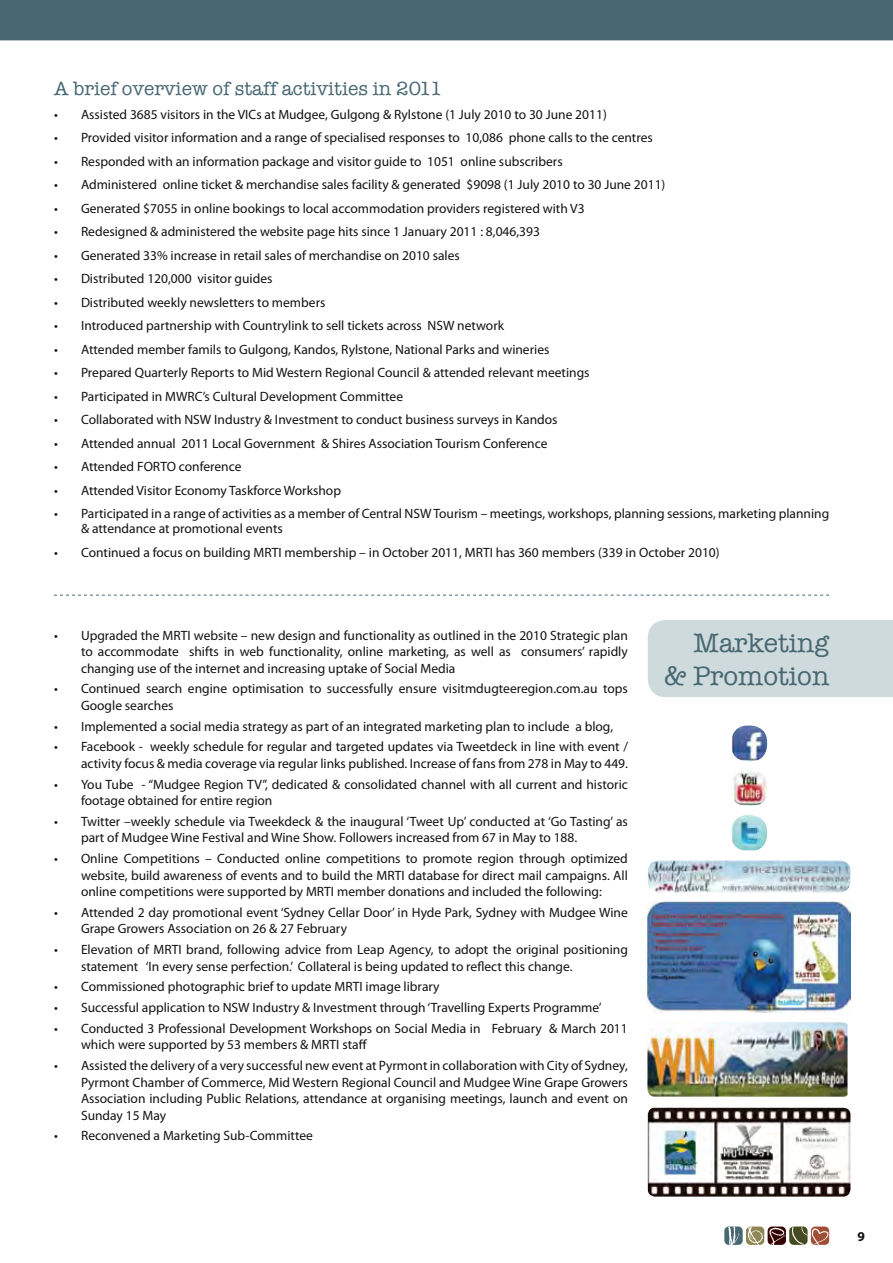
<style>
.page{position:relative;width:893px;height:1263px;background:#fff}
.page>*{position:absolute;margin:0;border:0;box-sizing:border-box;transform-origin:0 0}
.t1{font:27px/32.4px "American Typewriter";color:#476772;text-align:right}
.t2{font:19.5px "American Typewriter";color:#476772}
.t3{font:13.5px/16.5px "Myriad Pro";color:#121212}
.t4{font:700 13.5px "Myriad Pro";color:#121212}
</style>
<div class="page">
<div style="left:789px;top:1226px;width:19px;height:19px;background:#464a21;border-radius:4px"></div>
<svg style="left:792px;top:1226px;width:37px;height:19px"></svg>
<svg style="left:746px;top:1226px;width:18px;height:19px"></svg>
<svg style="left:747px;top:1226px;width:39px;height:19px"></svg>
<div style="left:724px;top:1226px;width:19px;height:19px;background:#476772;border-radius:4px"></div>
<svg style="left:728px;top:1226px;width:12px;height:19px"></svg>
<div style="left:0;top:0;width:893px;height:40px;background:#476772"></div>
<div style="left:648px;top:620px;width:245px;height:77px;background:#cedadc"></div>
<svg style="left:54px;top:595px;width:775px;height:1px"></svg>
<img style="left:647px;top:902px;width:203px;height:110px">
<img style="left:648px;top:860px;width:202px;height:32px">
<img style="left:647px;top:1022px;width:200px;height:75px">
<img style="left:648px;top:1107px;width:202px;height:89px">
<img style="left:732px;top:770px;width:35px;height:36px">
<img style="left:731px;top:725px;width:36px;height:36px">
<img style="left:731px;top:815px;width:36px;height:36px">
<h2 class="t2" style="left:54px;top:73px;width:390px">A brief overview of staff activities in 2011</h2>
<p class="t3" style="left:54px;top:106px;width:554px">• Assisted 3685 visitors in the VICs at Mudgee, Gulgong &amp; Rylstone (1 July 2010 to 30 June 2011)</p>
<p class="t3" style="left:54px;top:129px;width:600px">• Provided visitor information and a range of specialised responses to 10,086 phone calls to the centres</p>
<p class="t3" style="left:54px;top:153px;width:510px">• Responded with an information package and visitor guide to 1051 online subscribers</p>
<p class="t3" style="left:54px;top:176px;width:613px">• Administered online ticket &amp; merchandise sales facility &amp; generated $9098 (1 July 2010 to 30 June 2011)</p>
<p class="t3" style="left:54px;top:200px;width:532px">• Generated $7055 in online bookings to local accommodation providers registered with V3</p>
<p class="t3" style="left:54px;top:224px;width:488px">• Redesigned &amp; administered the website page hits since 1 January 2011 : 8,046,393</p>
<p class="t3" style="left:54px;top:247px;width:407px">• Generated 33% increase in retail sales of merchandise on 2010 sales</p>
<p class="t3" style="left:54px;top:271px;width:220px">• Distributed 120,000 visitor guides</p>
<p class="t3" style="left:54px;top:294px;width:273px">• Distributed weekly newsletters to members</p>
<p class="t3" style="left:54px;top:318px;width:452px">• Introduced partnership with Countrylink to sell tickets across NSW network</p>
<p class="t3" style="left:54px;top:341px;width:497px">• Attended member famils to Gulgong, Kandos, Rylstone, National Parks and wineries</p>
<p class="t3" style="left:54px;top:365px;width:537px">• Prepared Quarterly Reports to Mid Western Regional Council &amp; attended relevant meetings</p>
<p class="t3" style="left:54px;top:388px;width:351px">• Participated in MWRC’s Cultural Development Committee</p>
<p class="t3" style="left:54px;top:412px;width:505px">• Collaborated with NSW Industry &amp; Investment to conduct business surveys in Kandos</p>
<p class="t3" style="left:54px;top:435px;width:495px">• Attended annual 2011 Local Government &amp; Shires Association Tourism Conference</p>
<p class="t3" style="left:54px;top:459px;width:189px">• Attended FORTO conference</p>
<p class="t3" style="left:54px;top:482px;width:288px">• Attended Visitor Economy Taskforce Workshop</p>
<p class="t3" style="left:81px;top:506px;width:750px;line-height:15px;text-indent:-27px">• Participated in a range of activities as a member of Central NSW Tourism – meetings, workshops, planning sessions, marketing planning &amp; attendance at promotional events</p>
<p class="t3" style="left:54px;top:544px;width:667px">• Continued a focus on building MRTI membership – in October 2011, MRTI has 360 members (339 in October 2010)</p>
<p class="t3" style="left:81px;top:627px;width:548px;text-align:justify;text-indent:-27px">• Upgraded the MRTI website – new design and functionality as outlined in the 2010 Strategic plan to accommodate shifts in web functionality, online marketing, as well as consumers’ rapidly changing use of the internet and increasing uptake of Social Media</p>
<p class="t3" style="left:81px;top:681px;width:548px;text-indent:-27px">• Continued search engine optimisation to successfully ensure visitmdugteeregion.com.au tops<br>Google searches</p>
<p class="t3" style="left:54px;top:718px;width:561px">• Implemented a social media strategy as part of an integrated marketing plan to include a blog,</p>
<p class="t3" style="left:54px;top:739px;width:575px;text-align:right">• Facebook - weekly schedule for regular and targeted updates via Tweetdeck in line with event / activity focus &amp; media coverage via regular links published. Increase of fans from 278 in May to 449.</p>
<p class="t3" style="left:81px;top:776px;width:548px;text-indent:-27px">• You Tube - “Mudgee Region TV”, dedicated &amp; consolidated channel with all current and historic footage obtained for entire region</p>
<p class="t3" style="left:81px;top:813px;width:548px;text-indent:-27px">• Twitter –weekly schedule via Tweekdeck &amp; the inaugural ‘Tweet Up’ conducted at ‘Go Tasting’ as part of Mudgee Wine Festival and Wine Show. Followers increased from 67 in May to 188.</p>
<p class="t3" style="left:81px;top:850px;width:548px;text-align:justify;text-indent:-27px">• Online Competitions – Conducted online competitions to promote region through optimized website, build awareness of events and to build the MRTI database for direct mail campaigns. All online competitions were supported by MRTI member donations and included the following:</p>
<p class="t3" style="left:81px;top:904px;width:548px;text-indent:-27px">• Attended 2 day promotional event ‘Sydney Cellar Door’ in Hyde Park, Sydney with Mudgee Wine<br>Grape Growers Association on 26 &amp; 27 February</p>
<p class="t3" style="left:81px;top:941px;width:548px;text-indent:-27px">• Elevation of MRTI brand, following advice from Leap Agency, to adopt the original positioning statement ‘In every sense perfection.’ Collateral is being updated to reflect this change.</p>
<p class="t3" style="left:54px;top:979px;width:387px">• Commissioned photographic brief to update MRTI image library</p>
<p class="t3" style="left:54px;top:999px;width:549px">• Successful application to NSW Industry &amp; Investment through ‘Travelling Experts Programme’</p>
<p class="t3" style="left:81px;top:1020px;width:548px;text-indent:-27px">• Conducted 3 Professional Development Workshops on Social Media in February &amp; March 2011 which were supported by 53 members &amp; MRTI staff</p>
<p class="t3" style="left:81px;top:1057px;width:548px;text-align:justify;text-indent:-27px">• Assisted the delivery of a very successful new event at Pyrmont in collaboration with City of Sydney, Pyrmont Chamber of Commerce, Mid Western Regional Council and Mudgee Wine Grape Growers Association including Public Relations, attendance at organising meetings, launch and event on Sunday 15 May</p>
<p class="t3" style="left:54px;top:1128px;width:260px">• Reconvened a Marketing Sub-Committee</p>
<h1 class="t1" style="left:664px;top:626px;width:166px">Marketing<br>&amp; Promotion</h1>
<p class="t4" style="left:857px;top:1228px;width:9px">9</p>
</div>
